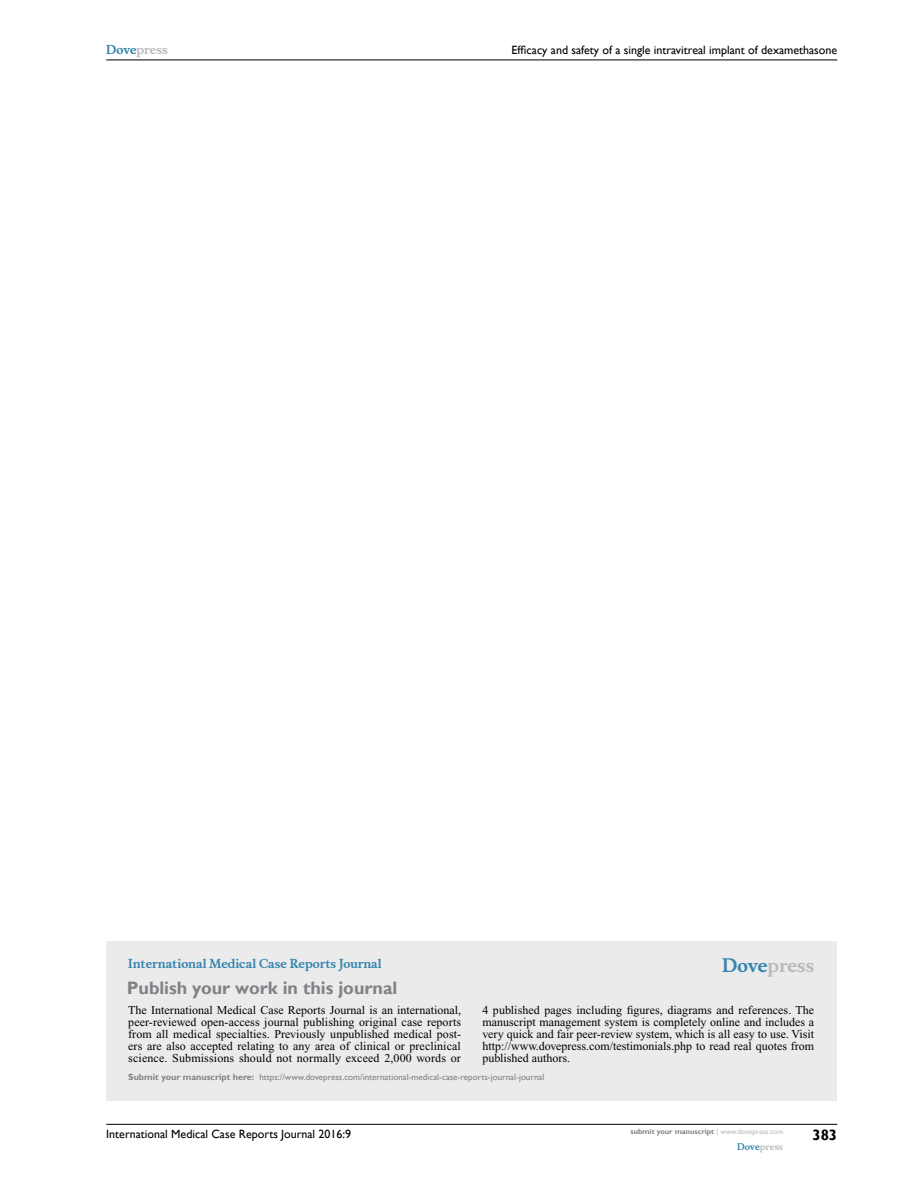
<style>
.page{position:relative;width:918px;height:1188px;background:#fff}
.page>*{position:absolute;margin:0;border:0;box-sizing:border-box;transform-origin:0 0}
.t1{font:700 18px "Gill Sans";color:#808285}
.t2{font:700 18px "Musee";color:#b8babc}
.t3{font:700 15px "Gill Sans";color:#000}
.t4{font:12px/12px "Times New Roman";color:#000;text-align:justify}
.t5{font:12px "Gill Sans";color:#000}
.t6{font:700 12px "Musee";color:#3785ad}
.t7{font:700 12px "Musee";color:#b8babc}
.t8{font:9px "Gill Sans";color:#808285}
.t9{font:700 9px "Musee";color:#b8babc}
.t10{font:700 7.5px "Gill Sans";color:#808285}
.s1{color:#3785ad}
.s2{font-weight:700}
.s3{font-weight:400;color:#b8babc}
</style>
<div class="page">
<div style="left:106px;top:941px;width:731px;height:159px;background:#ebebec"></div>
<hr style="left:106px;top:1124px;width:731px;height:1px;background:#000">
<hr style="left:106px;top:60px;width:731px;height:1px;background:#000">
<p class="t7" style="left:106px;top:43px;width:63px"><span class="s1">Dove</span>press</p>
<p class="t5" style="left:512px;top:43px;width:327px">Efficacy and safety of a single intravitreal implant of dexamethasone</p>
<p class="t6" style="left:128px;top:956px;width:255px">International Medical Case Reports Journal</p>
<h1 class="t1" style="left:127px;top:977px;width:272px">Publish your work in this journal</h1>
<h1 class="t2" style="left:722px;top:955px;width:94px"><span class="s1">Dove</span>press</h1>
<p class="t4" style="left:128px;top:1004px;width:334px">The International Medical Case Reports Journal is an international, peer-reviewed open-access journal publishing original case reports from all medical specialties. Previously unpublished medical post&shy;ers are also accepted relating to any area of clinical or preclinical science. Submissions should not normally exceed 2,000 words or</p>
<p class="t4" style="left:482px;top:1004px;width:333px">4 published pages including figures, diagrams and references. The manuscript management system is completely online and includes a very quick and fair peer-review system, which is all easy to use. Visit http://www.dovepress.com/testimonials.php to read real quotes from published authors.</p>
<p class="t8" style="left:128px;top:1072px;width:418px"><span class="s2">Submit your manuscript here:</span> https://www.dovepress.com/international-medical-case-reports-journal-journal</p>
<p class="t5" style="left:106px;top:1127px;width:246px">International Medical Case Reports Journal 2016:9</p>
<p class="t10" style="left:631px;top:1127px;width:154px">submit your manuscript <span class="s3">| www.dovepress.com</span></p>
<p class="t9" style="left:737px;top:1141px;width:48px"><span class="s1">Dove</span>press</p>
<p class="t3" style="left:812px;top:1126px;width:26px">383</p>
</div>
